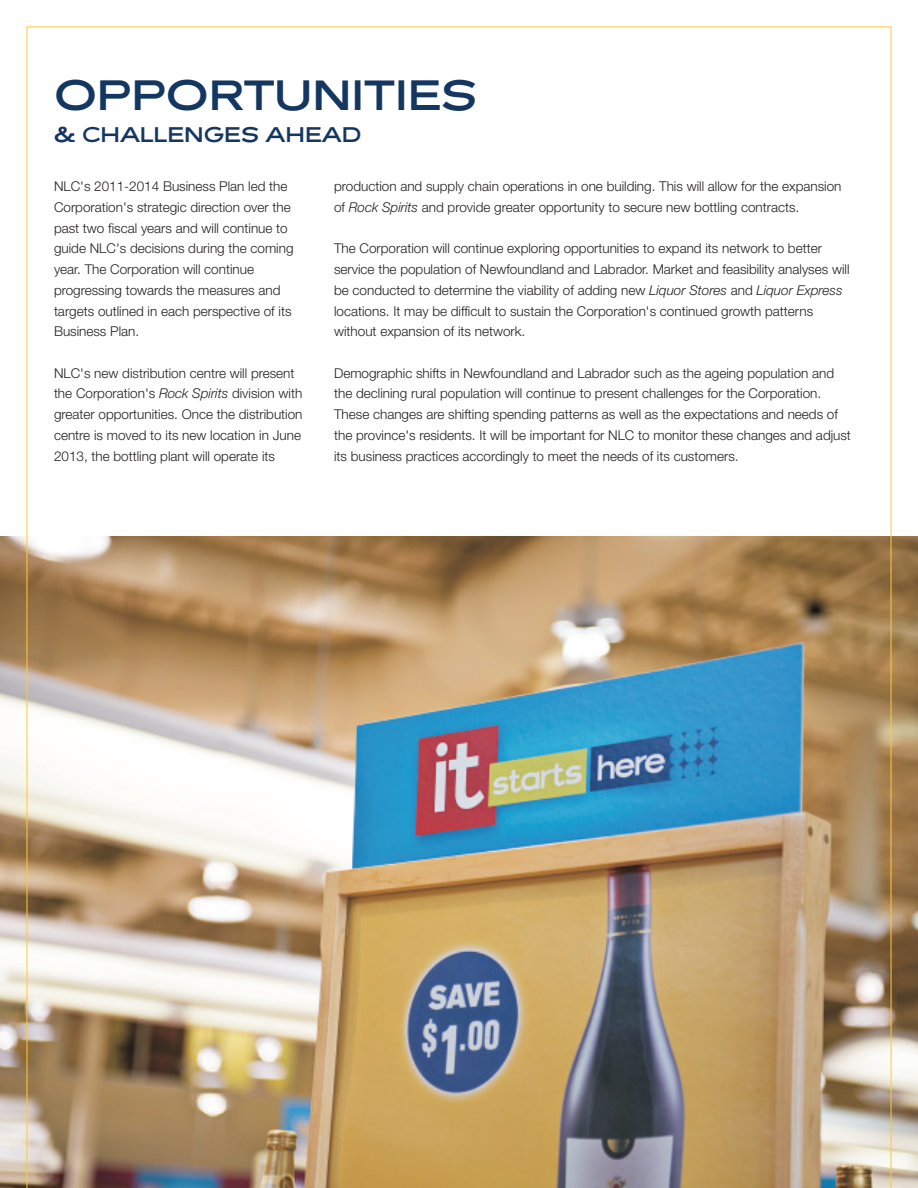
<style>
.page{position:relative;width:918px;height:1188px;background:#fff}
.page>*{position:absolute;margin:0;border:0;box-sizing:border-box;transform-origin:0 0}
.t1{font:42px "Filmotype Fashion";color:#143762}
.t2{font:21px "Filmotype Fashion";color:#143762}
.t3{font:300 13.5px/20.7px "Helvetica Neue";color:#231f20}
.s1{font-style:italic}
</style>
<div class="page">
<img style="left:0;top:536px;width:918px;height:652px">
<img style="left:27px;top:27px;width:864px;height:1161px">
<h1 class="t1" style="left:54px;top:78px;width:425px">OPPORTUNITIES</h1>
<h2 class="t2" style="left:54px;top:126px;width:309px">&amp; CHALLENGES AHEAD</h2>
<p class="t3" style="left:54px;top:176px;width:241px">NLC's 2011-2014 Business Plan led the Corporation's strategic direction over the past two fiscal years and will continue to guide NLC's decisions during the coming year. The Corporation will continue progressing towards the measures and targets outlined in each perspective of its Business Plan.</p>
<p class="t3" style="left:54px;top:362px;width:250px">NLC's new distribution centre will present the Corporation's <span class="s1">Rock Spirits</span> division with greater opportunities. Once the distribution centre is moved to its new location in June 2013, the bottling plant will operate its</p>
<p class="t3" style="left:334px;top:176px;width:509px">production and supply chain operations in one building. This will allow for the expansion of <span class="s1">Rock Spirits</span> and provide greater opportunity to secure new bottling contracts.</p>
<p class="t3" style="left:334px;top:238px;width:517px">The Corporation will continue exploring opportunities to expand its network to better service the population of Newfoundland and Labrador. Market and feasibility analyses will be conducted to determine the viability of adding new <span class="s1">Liquor Stores</span> and <span class="s1">Liquor Express </span>locations. It may be difficult to sustain the Corporation's continued growth patterns without expansion of its network.</p>
<p class="t3" style="left:334px;top:362px;width:518px">Demographic shifts in Newfoundland and Labrador such as the ageing population and the declining rural population will continue to present challenges for the Corporation.<br>These changes are shifting spending patterns as well as the expectations and needs of the province's residents. It will be important for NLC to monitor these changes and adjust its business practices accordingly to meet the needs of its customers.</p>
</div>
